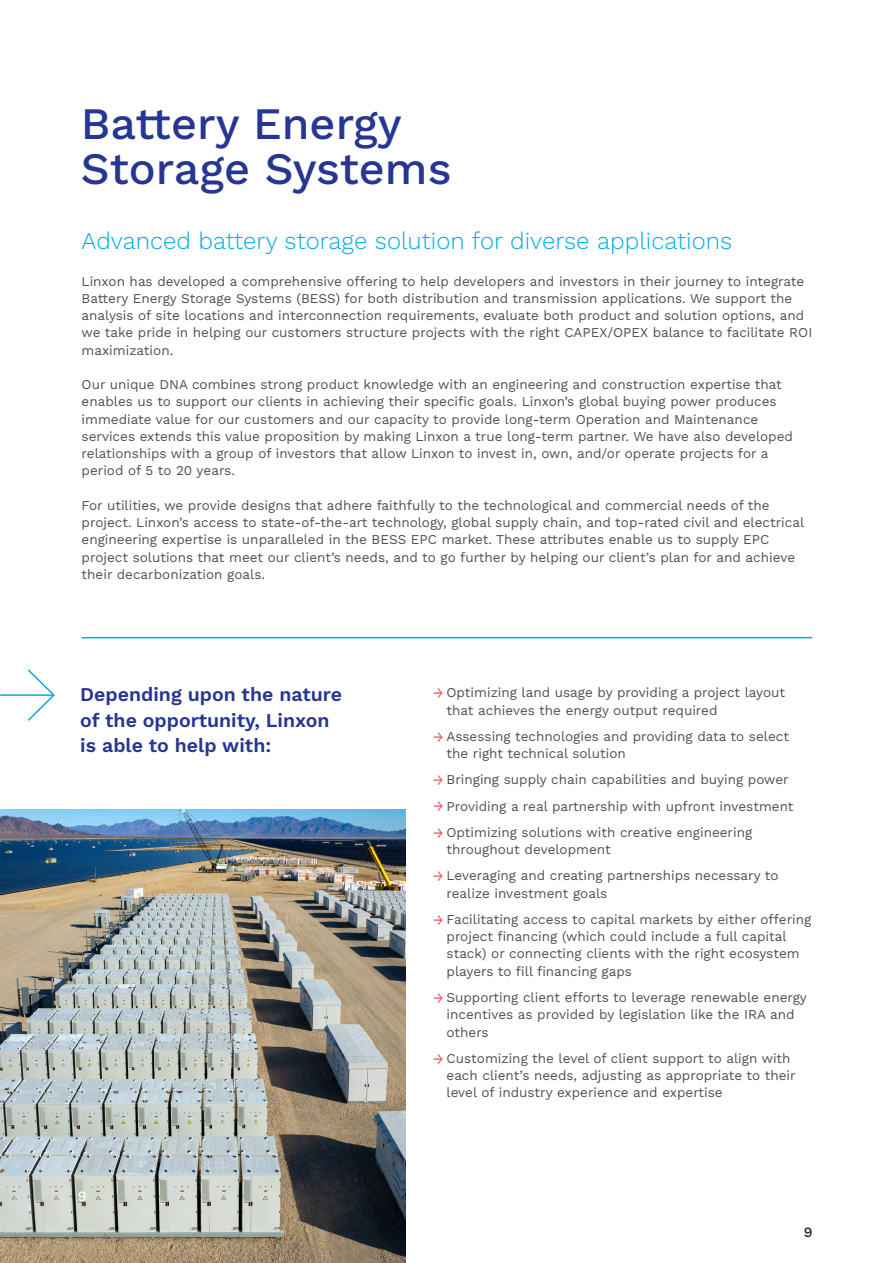
<style>
.page{position:relative;width:894px;height:1263px;background:#fff}
.page>*{position:absolute;margin:0;border:0;box-sizing:border-box;transform-origin:0 0}
._00-Title_big{font:500 45px/45px "Work Sans";color:#263692}
._02-Intro{font:300 24px "Work Sans";color:#00abe7}
._03-Subtitle_1{font:600 19.5px/25.5px "Work Sans";color:#263692}
.t1{font:500 14.25px "Work Sans";color:#231f20}
._05-Subtitle_2{font:500 14.25px "Work Sans";color:#fff}
._08-Text_8_11_75{font:13.5px/17.2px "Work Sans";color:#515151}
.s1{font-size:14.85px;color:#ef4b55}
</style>
<div class="page">
<svg style="left:0;top:669px;width:55px;height:52px"></svg>
<hr style="left:82px;top:637px;width:730px;height:1px;background:#00abe7">
<img style="left:0;top:809px;width:406px;height:454px">
<p class="_00-Title_big" style="left:81px;top:100px;width:372px">Battery Energy<br>Storage Systems</p>
<p class="_02-Intro" style="left:82px;top:223px;width:652px">Advanced battery storage solution for diverse applications</p>
<p class="_08-Text_8_11_75" style="left:82px;top:272px;width:732px">Linxon has developed a comprehensive offering to help developers and investors in their journey to integrate Battery Energy Storage Systems (BESS) for both distribution and transmission applications. We support the analysis of site locations and interconnection requirements, evaluate both product and solution options, and we take pride in helping our customers structure projects with the right CAPEX/OPEX balance to facilitate ROI maximization.</p>
<p class="_08-Text_8_11_75" style="left:82px;top:375px;width:712px">Our unique DNA combines strong product knowledge with an engineering and construction expertise that enables us to support our clients in achieving their specific goals. Linxon’s global buying power produces immediate value for our customers and our capacity to provide long-term Operation and Maintenance services extends this value proposition by making Linxon a true long-term partner. We have also developed relationships with a group of investors that allow Linxon to invest in, own, and/or operate projects for a period of 5 to 20 years.</p>
<p class="_08-Text_8_11_75" style="left:82px;top:496px;width:723px">For utilities, we provide designs that adhere faithfully to the technological and commercial needs of the project. Linxon’s access to state-of-the-art technology, global supply chain, and top-rated civil and electrical engineering expertise is unparalleled in the BESS EPC market. These attributes enable us to supply EPC project solutions that meet our client’s needs, and to go further by helping our client’s plan for and achieve their decarbonization goals.</p>
<p class="_03-Subtitle_1" style="left:80px;top:681px;width:263px">Depending upon the nature of the opportunity, Linxon is able to help with:</p>
<p class="_08-Text_8_11_75" style="left:446px;top:683px;width:340px;text-indent:-14px"><span class="s1">→</span> Optimizing land usage by providing a project layout that achieves the energy output required</p>
<p class="_08-Text_8_11_75" style="left:446px;top:727px;width:344px;text-indent:-14px"><span class="s1">→</span> Assessing technologies and providing data to select the right technical solution</p>
<p class="_08-Text_8_11_75" style="left:433px;top:770px;width:357px"><span class="s1">→</span> Bringing supply chain capabilities and buying power</p>
<p class="_08-Text_8_11_75" style="left:433px;top:797px;width:362px"><span class="s1">→</span> Providing a real partnership with upfront investment</p>
<p class="_08-Text_8_11_75" style="left:446px;top:823px;width:307px;text-indent:-14px"><span class="s1">→</span> Optimizing solutions with creative engineering throughout development</p>
<p class="_08-Text_8_11_75" style="left:446px;top:866px;width:333px;text-indent:-14px"><span class="s1">→</span> Leveraging and creating partnerships necessary to realize investment goals</p>
<p class="_08-Text_8_11_75" style="left:446px;top:910px;width:366px;text-indent:-14px"><span class="s1">→</span> Facilitating access to capital markets by either offering project financing (which could include a full capital stack) or connecting clients with the right ecosystem players to fill financing gaps</p>
<p class="_08-Text_8_11_75" style="left:446px;top:988px;width:362px;text-indent:-14px"><span class="s1">→</span> Supporting client efforts to leverage renewable energy incentives as provided by legislation like the IRA and others</p>
<p class="_08-Text_8_11_75" style="left:446px;top:1049px;width:350px;text-indent:-14px"><span class="s1">→</span> Customizing the level of client support to align with each client’s needs, adjusting as appropriate to their level of industry experience and expertise</p>
<p class="_05-Subtitle_2" style="left:78px;top:1185px;width:10px">9</p>
<p class="t1" style="left:803px;top:1220px;width:10px">9</p>
</div>
